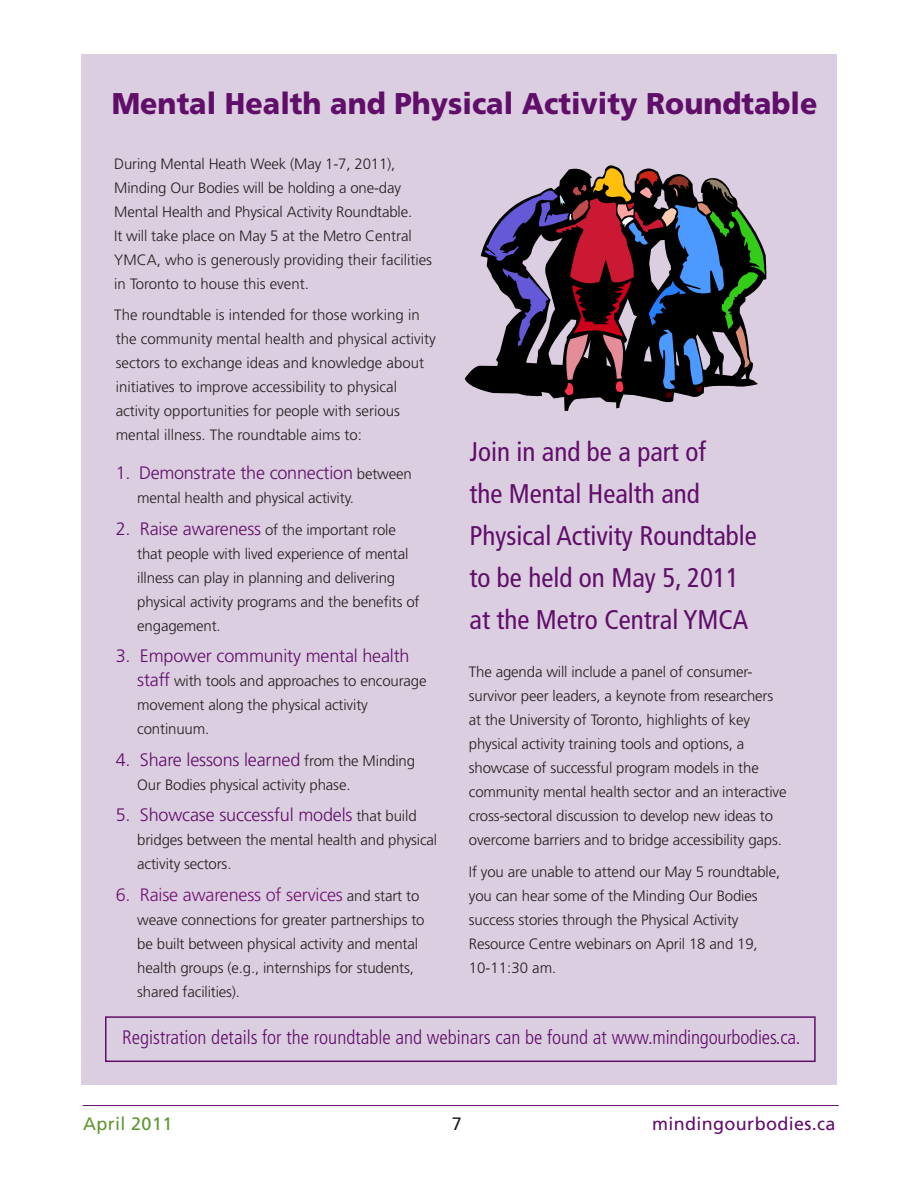
<style>
.page{position:relative;width:918px;height:1188px;background:#fff}
.page>*{position:absolute;margin:0;border:0;box-sizing:border-box;transform-origin:0 0}
.t1{font:900 30px "Frutiger";color:#600e69;scale:.95 1}
.t2{font:condensed 27px "Frutiger";color:#600e69}
.t3{font:300 condensed 19.5px "Frutiger";color:#600e69}
.Bulleted_list{font:300 18px "Frutiger";letter-spacing:-.01em;color:#600e69}
.Bulleted_list-2{font:300 18px "Frutiger";letter-spacing:-.01em;color:#731372}
.t4{font:18px "Frutiger";letter-spacing:.02em;color:#600e69}
.t5{font:18px "Frutiger";letter-spacing:.02em;color:#5c9731}
.t6{font:18px "Frutiger";color:#231f20}
.Paragraph_Style_3{font:300 15px/24px "Frutiger";letter-spacing:-.01em;color:#231f20}
.Bulleted_list-3{font:300 15px/24px "Frutiger";letter-spacing:-.01em;color:#231f20}
.s1{font-size:15px;color:#231f20}
.s2{font-size:18px;color:#600e69}
</style>
<div class="page">
<div style="left:81px;top:54px;width:756px;height:1030px;background:#dbcee0"></div>
<hr style="left:83px;top:1105px;width:756px;height:1px;background:#600e69">
<svg style="left:465px;top:165px;width:301px;height:246px"></svg>
<svg style="left:485px;top:168px;width:280px;height:230px"></svg>
<div style="left:105px;top:1016px;width:711px;height:46px;border:2px solid #600e69"></div>
<p class="t1" style="left:112px;top:86px;width:744px">Mental Health and Physical Activity Roundtable</p>
<p class="Paragraph_Style_3" style="left:114px;top:151px;width:319px">During Mental Heath Week (May 1-7, 2011), Minding Our Bodies will be holding a one-day Mental Health and Physical Activity Roundtable.<br>It will take place on May 5 at the Metro Central YMCA, who is generously providing their facilities in Toronto to house this event.</p>
<p class="Paragraph_Style_3" style="left:114px;top:303px;width:323px">The roundtable is intended for those working in the community mental health and physical activity sectors to exchange ideas and knowledge about initiatives to improve accessibility to physical activity opportunities for people with serious mental illness. The roundtable aims to:</p>
<p class="Bulleted_list" style="left:116px;top:463px;width:298px">1. Demonstrate the connection <span class="s1">between</span></p>
<p class="Bulleted_list-3" style="left:137px;top:486px;width:218px">mental health and physical activity.</p>
<p class="Bulleted_list-3" style="left:137px;top:517px;width:284px;text-indent:-22px"><span class="s2">2. Raise awareness</span> of the important role that people with lived experience of mental illness can play in planning and delivering physical activity programs and the benefits of engagement.</p>
<p class="Bulleted_list" style="left:116px;top:646px;width:295px">3. Empower community mental health</p>
<p class="Bulleted_list-3" style="left:137px;top:669px;width:291px"><span class="s2">staff</span> with tools and approaches to encourage movement along the physical activity continuum.</p>
<p class="Bulleted_list" style="left:116px;top:749px;width:301px">4. Share lessons learned <span class="s1">from the Minding</span></p>
<p class="Bulleted_list-3" style="left:137px;top:772px;width:215px">Our Bodies physical activity phase.</p>
<p class="Bulleted_list" style="left:116px;top:805px;width:302px">5. Showcase successful models <span class="s1">that build</span></p>
<p class="Bulleted_list-3" style="left:137px;top:828px;width:301px">bridges between the mental health and physical activity sectors.</p>
<p class="Bulleted_list-2" style="left:116px;top:884px;width:305px">6. Raise awareness of services <span class="s1">and start to</span></p>
<p class="Bulleted_list-3" style="left:137px;top:907px;width:289px">weave connections for greater partnerships to be built between physical activity and mental health groups (e.g., internships for students, shared facilities).</p>
<p class="t2" style="left:470px;top:436px;width:238px">Join in and be a part of</p>
<p class="t2" style="left:470px;top:478px;width:232px">the Mental Health and</p>
<p class="t2" style="left:470px;top:520px;width:289px">Physical Activity Roundtable</p>
<p class="t2" style="left:470px;top:562px;width:271px">to be held on May 5, 2011</p>
<p class="t2" style="left:470px;top:604px;width:280px">at the Metro Central YMCA</p>
<p class="Paragraph_Style_3" style="left:469px;top:660px;width:319px">The agenda will include a panel of consumer&shy;survivor peer leaders, a keynote from researchers at the University of Toronto, highlights of key physical activity training tools and options, a showcase of successful program models in the community mental health sector and an interactive cross-sectoral discussion to develop new ideas to overcome barriers and to bridge accessibility gaps.</p>
<p class="Paragraph_Style_3" style="left:469px;top:859px;width:313px">If you are unable to attend our May 5 roundtable, you can hear some of the Minding Our Bodies success stories through the Physical Activity Resource Centre webinars on April 18 and 19,</p>
<p class="Paragraph_Style_3" style="left:469px;top:955px;width:89px">10-11:30 am.</p>
<p class="t3" style="left:122px;top:1026px;width:680px">Registration details for the roundtable and webinars can be found at www.mindingourbodies.ca.</p>
<p class="t5" style="left:83px;top:1113px;width:91px">April 2011</p>
<p class="t6" style="left:452px;top:1113px;width:12px">7</p>
<p class="t4" style="left:652px;top:1113px;width:185px">mindingourbodies.ca</p>
</div>
